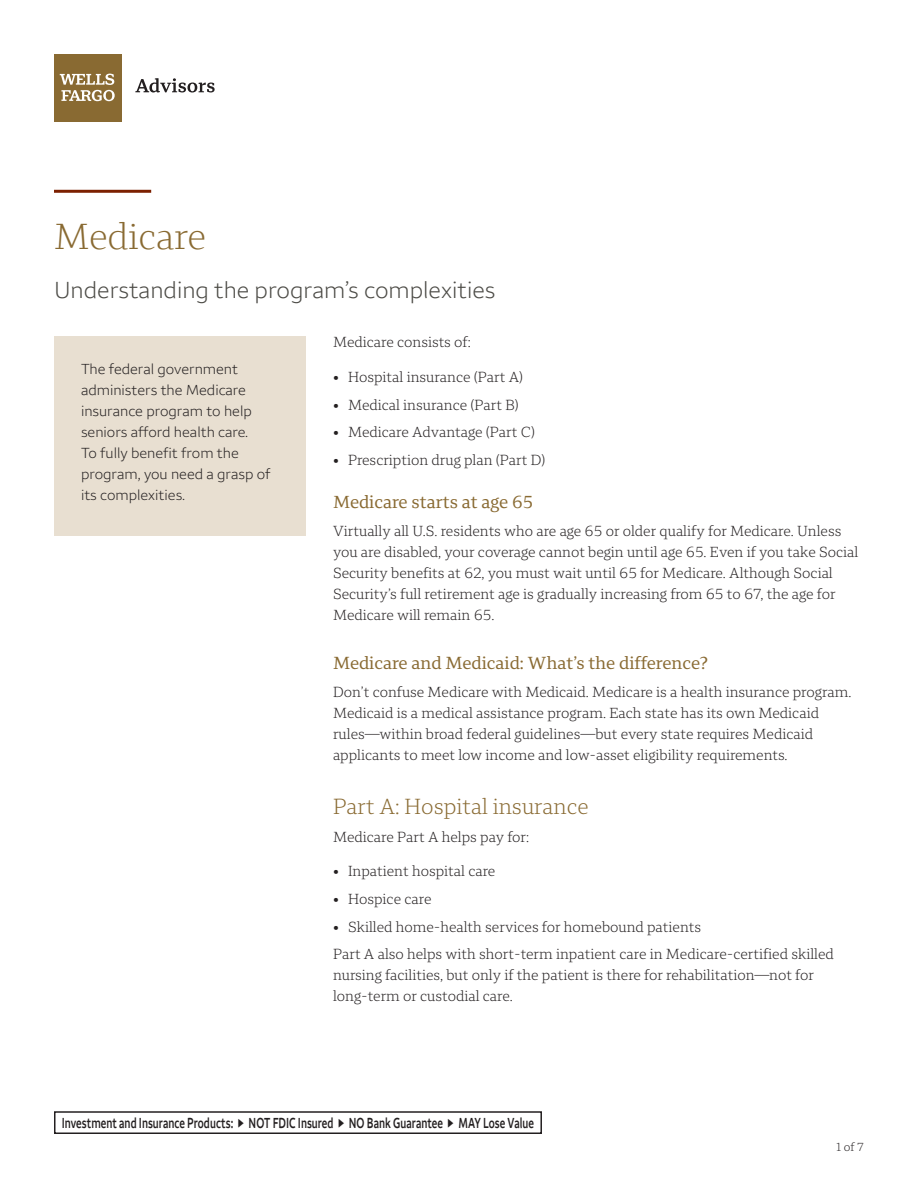
<style>
.page{position:relative;width:918px;height:1188px;background:#fff}
.page>*{position:absolute;margin:0;border:0;box-sizing:border-box;transform-origin:0 0}
.t1{font:300 37.5px "Wells Fargo Serif";color:#896a32}
.t2{font:300 24px "Wells Fargo Sans";color:#4c4b46}
.t3{font:300 22.5px "Wells Fargo Serif";color:#896a32}
.t4{font:18px "Wells Fargo Serif";color:#896a32}
.t5{font:300 15px/21px "Wells Fargo Serif";color:#231f20}
.t6{font:300 15px/21px "Wells Fargo Sans";color:#231f20}
.t7{font:600 15px "Wells Fargo Sans";color:#231f20;scale:.7 1}
.t8{font:300 12px "Wells Fargo Serif";color:#231f20}
.s1{font-family:"Wells Fargo Sans";font-weight:400}
</style>
<div class="page">
<svg style="left:135px;top:78px;width:80px;height:15px"></svg>
<div style="left:54px;top:54px;width:68px;height:68px;background:#896a32"></div>
<svg style="left:60px;top:74px;width:55px;height:27px"></svg>
<div style="left:54px;top:337px;width:252px;height:199px;background:#e8dfd1"></div>
<hr style="left:54px;top:190px;width:97px;height:3px;background:#7c2000">
<div style="left:54px;top:1111px;width:488px;height:23px;border:2px solid #231f20"></div>
<h1 class="t1" style="left:54px;top:210px;width:154px">Medicare</h1>
<p class="t2" style="left:54px;top:273px;width:443px">Understanding the program’s complexities</p>
<p class="t6" style="left:81px;top:358px;width:191px">The federal government administers the Medicare insurance program to help seniors afford health care.<br>To fully benefit from the program, you need a grasp of its complexities.</p>
<p class="t5" style="left:333px;top:333px;width:139px">Medicare consists of:</p>
<p class="t5" style="left:333px;top:368px;width:192px"><span class="s1">•</span> Hospital insurance (Part A)</p>
<p class="t5" style="left:333px;top:396px;width:187px"><span class="s1">•</span> Medical insurance (Part B)</p>
<p class="t5" style="left:333px;top:423px;width:203px"><span class="s1">•</span> Medicare Advantage (Part C)</p>
<p class="t5" style="left:333px;top:451px;width:214px"><span class="s1">•</span> Prescription drug plan (Part D)</p>
<h2 class="t4" style="left:333px;top:490px;width:202px">Medicare starts at age 65</h2>
<p class="t5" style="left:333px;top:522px;width:527px">Virtually all U.S. residents who are age 65 or older qualify for Medicare. Unless you are disabled' your coverage cannot begin until age 65. Even if you take Social Security benefits at 62' you must wait until 65 for Medicare. Although Social Security's full retirement age is gradually increasing from 65 to 67' the age for Medicare will remain 65.</p>
<h2 class="t4" style="left:333px;top:656px;width:377px">Medicare and Medicaid: What's the difference?</h2>
<p class="t5" style="left:333px;top:683px;width:520px">Don't confuse Medicare with Medicaid. Medicare is a health insurance program.<br>Medicaid is a medical assistance program. Each state has its own Medicaid rules―within broad federal guidelines―but every state requires Medicaid applicants to meet low income and low-asset eligibility requirements.</p>
<h2 class="t3" style="left:333px;top:797px;width:257px">Part A: Hospital insurance</h2>
<p class="t5" style="left:333px;top:828px;width:198px">Medicare Part A helps pay for:</p>
<p class="t5" style="left:333px;top:862px;width:164px"><span class="s1">•</span> Inpatient hospital care</p>
<p class="t5" style="left:333px;top:890px;width:100px"><span class="s1">•</span> Hospice care</p>
<p class="t5" style="left:333px;top:918px;width:370px"><span class="s1">•</span> Skilled home-health services for homebound patients</p>
<p class="t5" style="left:333px;top:945px;width:502px">Part A also helps with short-term inpatient care in Medicare-certified skilled nursing facilities' but only if the patient is there for rehabilitation―not for long-term or custodial care.</p>
<p class="t7" style="left:62px;top:1112px;width:246px">Investment and Insurance Products:</p>
<p class="t7" style="left:249px;top:1112px;width:123px">NOT FDIC Insured</p>
<p class="t7" style="left:349px;top:1112px;width:136px">NO Bank Guarantee</p>
<p class="t7" style="left:458px;top:1112px;width:110px">MAY Lose Value</p>
<p class="t8" style="left:836px;top:1142px;width:29px">1 of 7</p>
</div>
